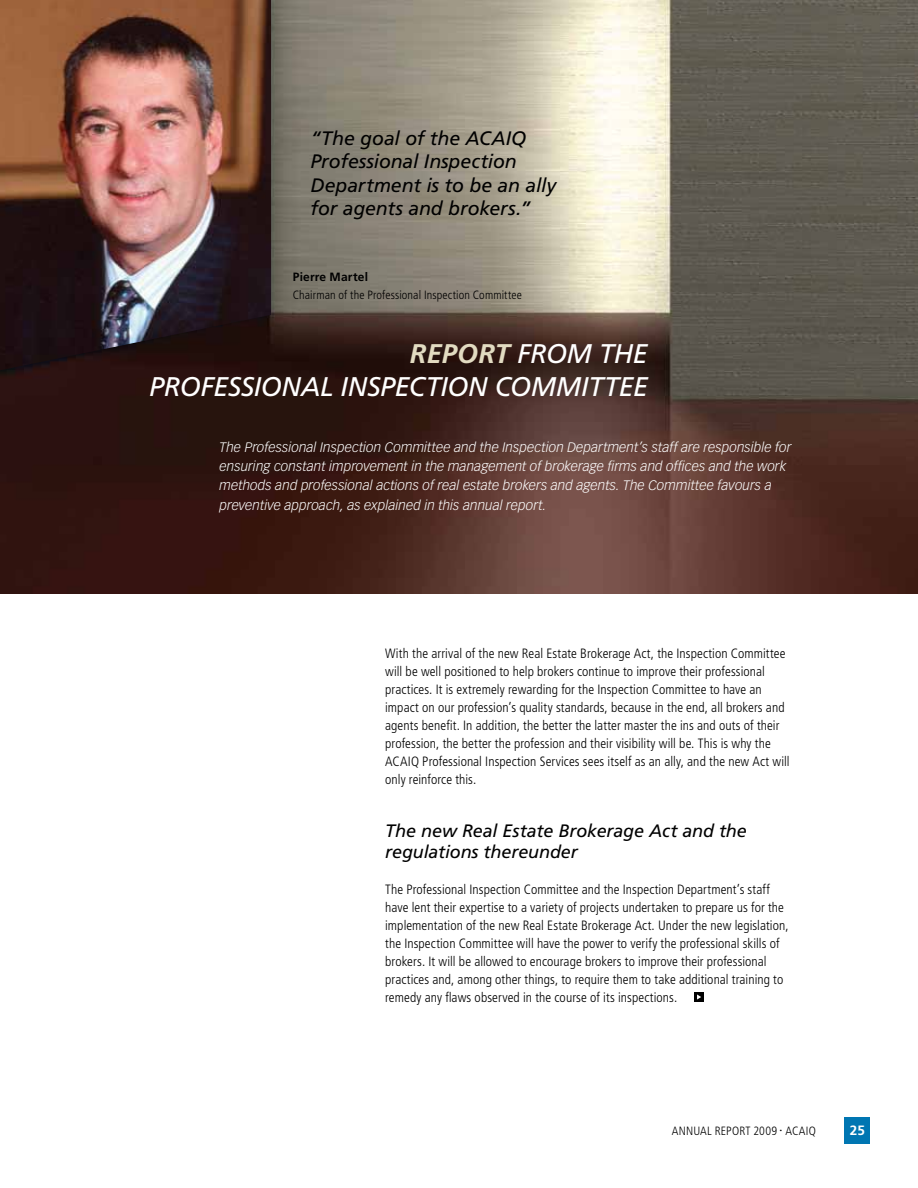
<style>
.page{position:relative;width:918px;height:1188px;background:#fff}
.page>*{position:absolute;margin:0;border:0;box-sizing:border-box;transform-origin:0 0}
.t1{font:italic 27px/32.4px "Frutiger";letter-spacing:-.015em;color:#fff;text-align:right}
.t2{font:italic 19.5px/23.4px "Frutiger";letter-spacing:-.005em;color:#000}
.t3{font:italic 18px/21px "Frutiger";letter-spacing:-.005em;color:#000}
.t4{font:300 condensed 13.5px/18px "Frutiger";letter-spacing:.005em;color:#000}
.t5{font:italic 300 13.5px/19.5px "Vectora LH";letter-spacing:.005em;color:#fff}
.t6{font:700 13.5px "Frutiger";color:#fff}
.t7{font:300 condensed 12px "Frutiger";letter-spacing:.01em;color:#000}
.t8{font:700 12px "Frutiger";letter-spacing:.015em;color:#000}
.s1{font-weight:700;color:#e2dbc1}
</style>
<div class="page">
<div style="left:844px;top:1117px;width:26px;height:27px;background:#0076b2"></div>
<img style="left:0;top:0;width:918px;height:594px">
<img style="left:0;top:0;width:271px;height:370px">
<div style="left:694px;top:993px;width:9px;height:9px;background:#000"></div>
<svg style="left:697px;top:994px;width:4px;height:6px"></svg>
<h2 class="t2" style="left:310px;top:126px;width:168px">“The goal of the ACAI</h2>
<h2 class="t2" style="left:310px;top:126px;width:249px;text-indent:201px">Q<br>Professional Inspection<br>Department is to be an ally for agents and brokers.”</h2>
<p class="t8" style="left:293px;top:270px;width:77px">Pierre Martel</p>
<p class="t7" style="left:293px;top:288px;width:231px">Chairman of the Professional Inspection Committee</p>
<h1 class="t1" style="left:149px;top:338px;width:500px"><span class="s1">REPORT</span> From the<br>Professiona l Inspec tion Committee</h1>
<p class="t5" style="left:220px;top:437px;width:573px">The Professional Inspection Committee and the Inspection Department’s staff are responsible for ensuring constant improvement in the management of brokerage firms and offices and the work methods and professional actions of real estate brokers and agents. The Committee favours a preventive approach, as explained in this annual report.</p>
<p class="t4" style="left:385px;top:645px;width:406px">With the arrival of the new Real Estate Brokerage Act, the Inspection Committee will be well positioned to help brokers continue to improve their professional practices. It is extremely rewarding for the Inspection Committee to have an impact on our profession’s quality standards, because in the end, all brokers and agents benefit. In addition, the better the latter master the ins and outs of their profession, the better the profession and their visibility will be. This is why the ACAIQ Professional Inspection Services sees itself as an ally, and the new Act will only reinforce this.</p>
<h3 class="t3" style="left:385px;top:820px;width:363px">The new Real Estate Brokerage Act and the regulations thereunder</h3>
<p class="t4" style="left:385px;top:880px;width:405px">The Professional Inspection Committee and the Inspection Department’s staff have lent their expertise to a variety of projects undertaken to prepare us for the implementation of the new Real Estate Brokerage Act. Under the new legislation, the Inspection Committee will have the power to verify the professional skills of brokers. It will be allowed to encourage brokers to improve their professional practices and, among other things, to require them to take additional training to remedy any flaws observed in the course of its inspections.</p>
<p class="t7" style="left:672px;top:1124px;width:145px">ANNUAL REPORT 2009 <sup>•</sup> ACAIQ</p>
<p class="t6" style="left:850px;top:1123px;width:17px">25</p>
</div>
